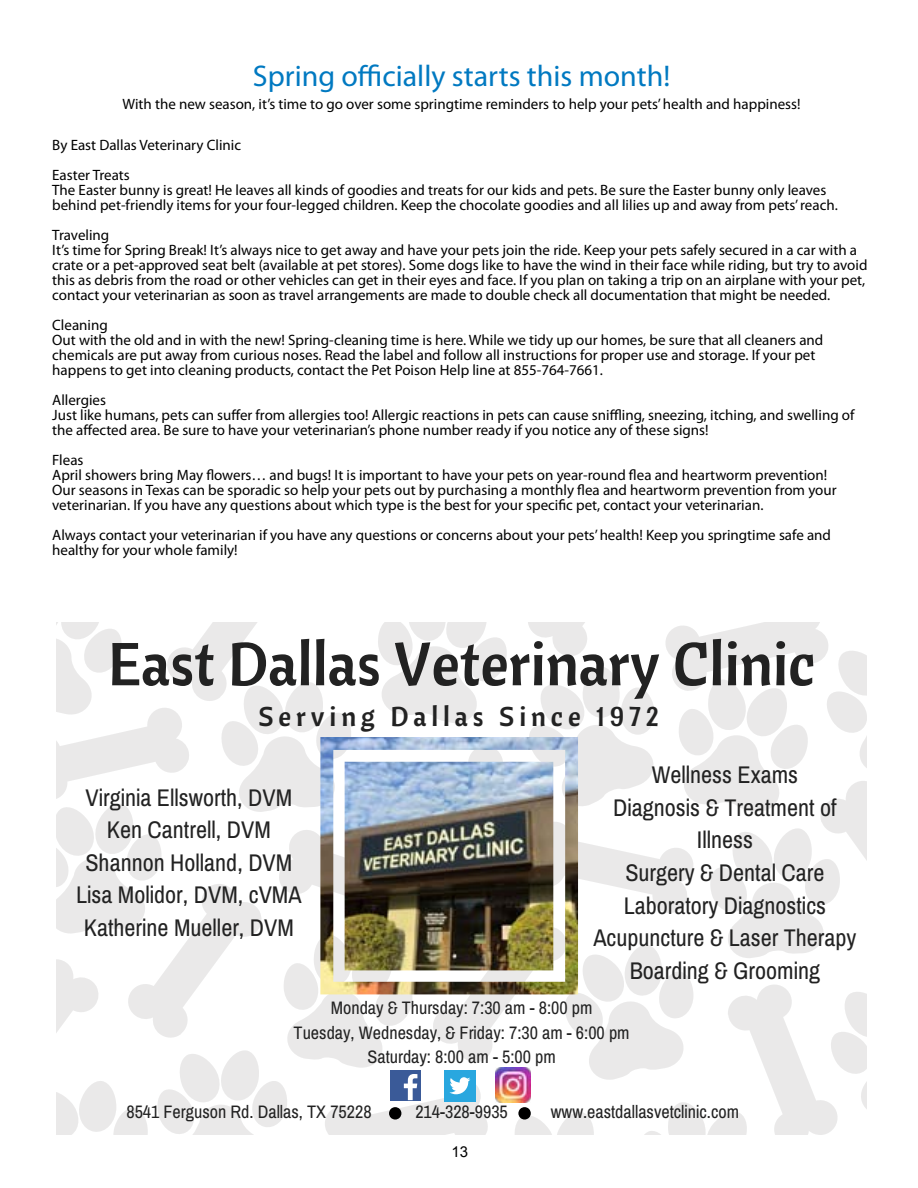
<style>
.page{position:relative;width:918px;height:1188px;background:#fff}
.page>*{position:absolute;margin:0;border:0;box-sizing:border-box;transform-origin:0 0}
.t1{font:60.3px "Cantora One";color:#222}
.t2{font:30px "Myriad Pro";color:#0079c1}
.t3{font:27.15px "Cantora One";letter-spacing:.18em;color:#222}
.t4{font:24.15px/32.5px "Archivo Narrow";color:#222;text-align:center}
.t5{font:18.15px/24.8px "Archivo Narrow";color:#222;text-align:center}
.t6{font:15px/15px "Myriad Pro";color:#000}
.t7{font:15px "Arial";color:#000}
</style>
<div class="page">
<svg style="left:56px;top:623px;width:810px;height:511px"></svg>
<img style="left:496px;top:1068px;width:35px;height:35px">
<h2 class="t2" style="left:253px;top:58px;width:419px">Spring officially starts this month!</h2>
<p class="t6" style="left:123px;top:96px;width:679px">With the new season, it’s time to go over some springtime reminders to help your pets’ health and happiness!</p>
<p class="t6" style="left:52px;top:130px;width:190px;line-height:30px">By East Dallas Veterinary Clinic<br>Easter Treats</p>
<p class="t6" style="left:52px;top:182px;width:787px">The Easter bunny is great! He leaves all kinds of goodies and treats for our kids and pets. Be sure the Easter bunny only leaves behind pet-friendly items for your four-legged children. Keep the chocolate goodies and all lilies up and away from pets’ reach.</p>
<p class="t6" style="left:52px;top:227px;width:817px">Traveling<br>It’s time for Spring Break! It’s always nice to get away and have your pets join the ride. Keep your pets safely secured in a car with a crate or a pet-approved seat belt (available at pet stores). Some dogs like to have the wind in their face while riding, but try to avoid this as debris from the road or other vehicles can get in their eyes and face. If you plan on taking a trip on an airplane with your pet, contact your veterinarian as soon as travel arrangements are made to double check all documentation that might be needed.</p>
<p class="t6" style="left:52px;top:317px;width:773px">Cleaning<br>Out with the old and in with the new! Spring-cleaning time is here. While we tidy up our homes, be sure that all cleaners and chemicals are put away from curious noses. Read the label and follow all instructions for proper use and storage. If your pet happens to get into cleaning products, contact the Pet Poison Help line at 855-764-7661.</p>
<p class="t6" style="left:52px;top:392px;width:804px">Allergies<br>Just like humans, pets can suffer from allergies too! Allergic reactions in pets can cause sniffling, sneezing, itching, and swelling of the affected area. Be sure to have your veterinarian’s phone number ready if you notice any of these signs!</p>
<p class="t6" style="left:52px;top:452px;width:786px">Fleas<br>April showers bring May flowers… and bugs! It is important to have your pets on year-round flea and heartworm prevention!<br>Our seasons in Texas can be sporadic so help your pets out by purchasing a monthly flea and heartworm prevention from your veterinarian. If you have any questions about which type is the best for your specific pet, contact your veterinarian.</p>
<p class="t6" style="left:52px;top:527px;width:780px">Always contact your veterinarian if you have any questions or concerns about your pets’ health! Keep you springtime safe and healthy for your whole family!</p>
<h1 class="t1" style="left:108px;top:627px;width:709px">East Dallas Veterinary Clinic</h1>
<h3 class="t3" style="left:258px;top:700px;width:402px">Serving Dallas Since 1972</h3>
<h3 class="t4" style="left:593px;top:758px;width:265px">Wellness Exams<br>Diagnosis &amp; Treatment of<br>Illness<br>Surgery &amp; Dental Care<br>Laboratory Diagnostics<br>Acupuncture &amp; Laser Therapy<br>Boarding &amp; Grooming</h3>
<p class="t5" style="left:294px;top:995px;width:338px">Monday &amp; Thursday: 7:30 am - 8:00 pm<br>Tuesday, Wednesday, &amp; Friday: 7:30 am - 6:00 pm<br>Saturday: 8:00 am - 5:00 pm</p>
<p class="t5" style="left:126px;top:1099px;width:247px">8541 Ferguson Rd. Dallas, TX 75228</p>
<p class="t5" style="left:415px;top:1099px;width:94px">214-328-9935</p>
<p class="t5" style="left:551px;top:1099px;width:190px">www.eastdallasvetclinic.com</p>
<h3 class="t4" style="left:76px;top:781px;width:227px">Virginia Ellsworth, DVM<br>Ken Cantrell, DVM<br>Shannon Holland, DVM<br>Lisa Molidor, DVM, cVMA<br>Katherine Mueller, DVM</h3>
<p class="t7" style="left:452px;top:1142px;width:18px">13</p>
</div>
